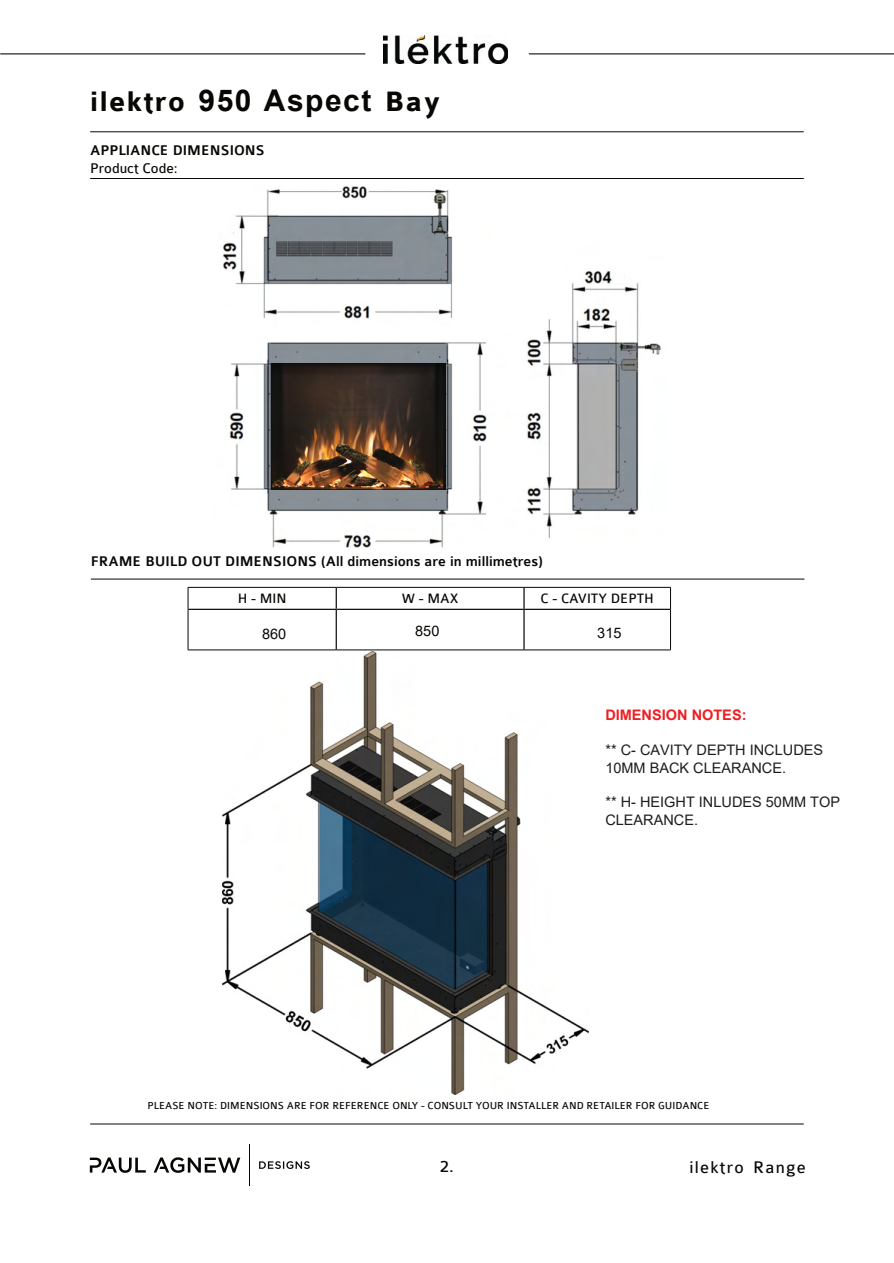
<style>
.page{position:relative;width:894px;height:1263px;background:#fff}
.page>*{position:absolute;margin:0;border:0;box-sizing:border-box;transform-origin:0 0}
.t1{font:700 30px "Colaborate";letter-spacing:.05em;color:#080704}
.t2{font:18px "Colaborate";letter-spacing:.07em;color:#080704}
.t3{font:500 15px "Colaborate";color:#080704}
.t4{font:15px "Colaborate";color:#080704}
.t5{font:14.55px/17.4px "Arial";color:#201c1b}
.t6{font:14.55px "Colaborate";color:#080704}
.t7{font:700 14.55px "Arial";color:#ee1e23}
.t8{font:14.55px "Arial";color:#080704}
.t9{font:10.95px "Colaborate";color:#080704}
.s1{font-family:"Arial"}
</style>
<div class="page">
<hr style="left:90px;top:1124px;width:713px;height:1px;background:#080704">
<svg style="left:259px;top:1161px;width:51px;height:8px"></svg>
<hr style="left:249px;top:1144px;width:1px;height:42px;background:#080704">
<svg style="left:90px;top:1157px;width:150px;height:16px"></svg>
<hr style="left:90px;top:131px;width:713px;height:1px;background:#080704">
<hr style="left:90px;top:178px;width:713px;height:1px;background:#080704">
<hr style="left:91px;top:579px;width:713px;height:1px;background:#080704">
<hr style="left:188px;top:587px;width:148px;height:1px;background:#080704">
<svg style="left:188px;top:588px;width:1px;height:21px"></svg>
<hr style="left:336px;top:587px;width:188px;height:1px;background:#080704">
<hr style="left:524px;top:587px;width:146px;height:1px;background:#080704">
<svg style="left:670px;top:588px;width:1px;height:21px"></svg>
<hr style="left:188px;top:609px;width:1px;height:41px;background:#080704">
<hr style="left:670px;top:609px;width:1px;height:41px;background:#080704">
<hr style="left:188px;top:650px;width:148px;height:1px;background:#080704">
<hr style="left:336px;top:650px;width:188px;height:1px;background:#080704">
<hr style="left:524px;top:650px;width:146px;height:1px;background:#080704">
<hr style="left:335px;top:588px;width:2px;height:21px;background:#080704">
<svg style="left:523px;top:588px;width:1px;height:21px"></svg>
<hr style="left:188px;top:609px;width:148px;height:1px;background:#080704">
<hr style="left:336px;top:609px;width:188px;height:1px;background:#080704">
<hr style="left:335px;top:610px;width:2px;height:40px;background:#080704">
<hr style="left:524px;top:609px;width:146px;height:1px;background:#080704">
<hr style="left:523px;top:610px;width:1px;height:40px;background:#080704">
<img style="left:384px;top:35px;width:123px;height:28px">
<hr style="left:0;top:53px;width:365px;height:1px;background:#221d1c">
<hr style="left:528px;top:53px;width:365px;height:1px;background:#221d1c">
<img style="left:222px;top:186px;width:439px;height:362px">
<img style="left:271px;top:364px;width:174px;height:125px">
<img style="left:222px;top:652px;width:366px;height:443px">
<h1 class="t1" style="left:90px;top:92px;width:351px">ilektro <span class="s1">950 Aspect</span> Bay</h1>
<h3 class="t3" style="left:90px;top:145px;width:176px">APPLIANCE DIMENSIONS</h3>
<h3 class="t4" style="left:90px;top:163px;width:89px">Product Code:</h3>
<h3 class="t3" style="left:91px;top:556px;width:453px">FRAME BUILD OUT DIMENSIONS (All dimensions are in millimetres)</h3>
<h3 class="t6" style="left:237px;top:594px;width:50px">H - MIN</h3>
<h3 class="t6" style="left:401px;top:594px;width:58px">W - MAX</h3>
<h3 class="t6" style="left:540px;top:594px;width:115px">C - CAVITY DEPTH</h3>
<h3 class="t8" style="left:262px;top:628px;width:26px">860</h3>
<h3 class="t8" style="left:415px;top:625px;width:26px">850</h3>
<h3 class="t8" style="left:597px;top:627px;width:26px">315</h3>
<h3 class="t7" style="left:605px;top:710px;width:143px">DIMENSION NOTES:</h3>
<h3 class="t5" style="left:605px;top:743px;width:219px">** C- CAVITY DEPTH INCLUDES<br>10MM BACK CLEARANCE.</h3>
<h3 class="t5" style="left:605px;top:795px;width:236px">** H- HEIGHT INLUDES 50MM TOP<br>CLEARANCE.</h3>
<p class="t9" style="left:147px;top:1102px;width:563px">PLEASE NOTE: DIMENSIONS ARE FOR REFERENCE ONLY - CONSULT YOUR INSTALLER AND RETAILER FOR GUIDANCE</p>
<h2 class="t2" style="left:439px;top:1160px;width:15px">2.</h2>
<h2 class="t2" style="left:689px;top:1161px;width:118px">ilektro Range</h2>
</div>
